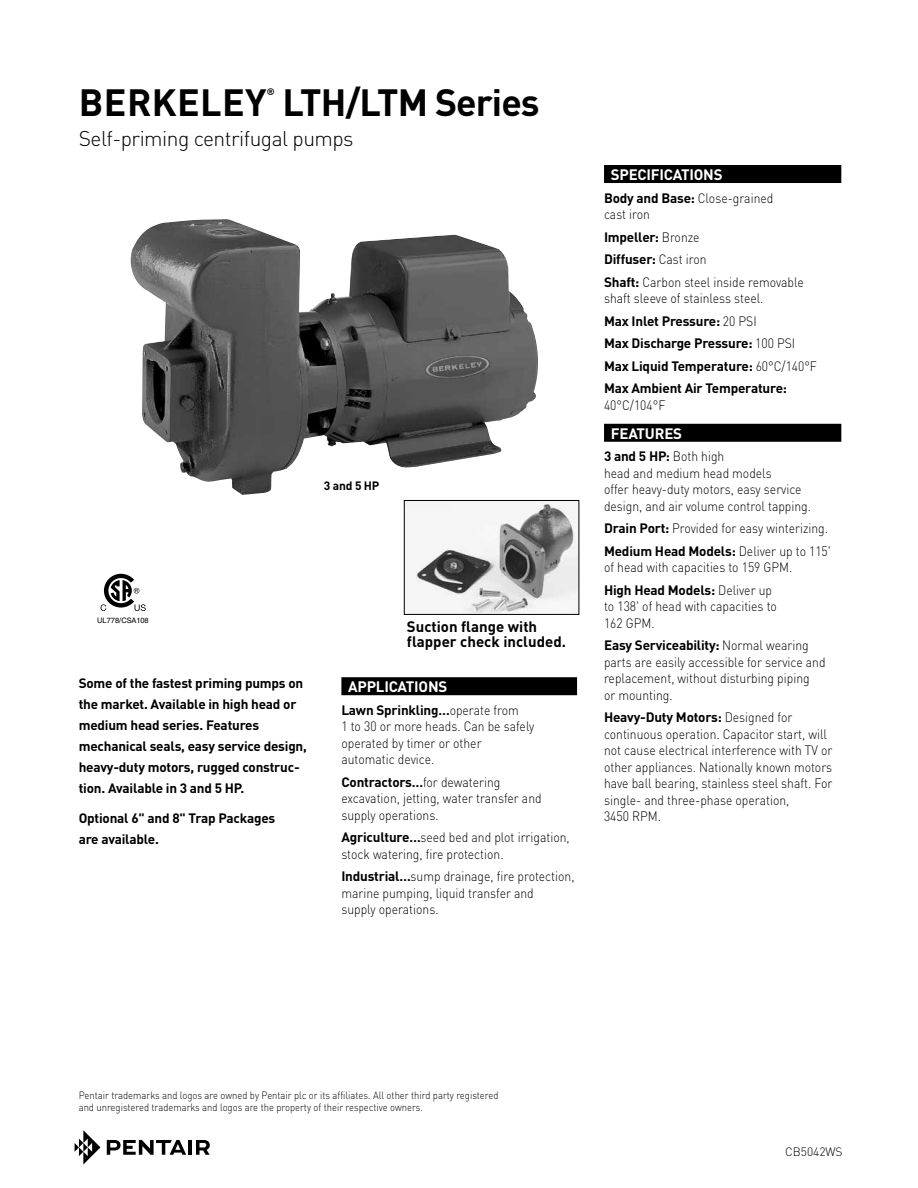
<style>
.page{position:relative;width:918px;height:1188px;background:#fff}
.page>*{position:absolute;margin:0;border:0;box-sizing:border-box;transform-origin:0 0}
.t1{font:700 37.5px "DIN Pro";letter-spacing:-.025em;color:#000}
.t2{font:300 21px "DIN Pro";letter-spacing:-.025em;color:#000}
.t3{font:700 15px/15px "DIN Pro";color:#000}
.t4{font:700 15px "DIN Pro";letter-spacing:-.015em;color:#fff}
.t5{font:300 13.5px/16.5px "DIN Pro";color:#000;scale:.9 1}
.t6{font:700 13.5px/21px "DIN Pro";letter-spacing:-.015em;color:#000}
.t7{font:300 12px "DIN Pro";color:#000}
.t8{font:700 12px "DIN Pro";color:#000}
.t9{font:300 10.5px/12px "DIN Pro";color:#000;scale:.9 1}
.t10{font:700 9.3px "DIN Pro";color:#000}
.t11{font:7.5px "Helvetica LT Std";color:#000}
.s1{font-weight:700}
.s2{font-weight:300}
</style>
<div class="page">
<svg style="left:75px;top:1130px;width:25px;height:35px"></svg>
<svg style="left:107px;top:1140px;width:79px;height:15px"></svg>
<hr style="left:189px;top:1140px;width:3px;height:15px;background:#000">
<svg style="left:196px;top:1140px;width:14px;height:15px"></svg>
<img style="left:131px;top:219px;width:407px;height:276px">
<div style="left:341px;top:677px;width:236px;height:18px;background:#000"></div>
<img style="left:406px;top:502px;width:171px;height:111px">
<div style="left:404px;top:500px;width:175px;height:115px;border:1px solid #000"></div>
<svg style="left:101px;top:574px;width:45px;height:37px"></svg>
<div style="left:604px;top:165px;width:237px;height:18px;background:#000"></div>
<div style="left:604px;top:424px;width:237px;height:18px;background:#000"></div>
<h1 class="t1" style="left:79px;top:72px;width:462px">BERKELEY LTH/LTM Series</h1>
<p class="t10" style="left:267px;top:84px;width:9px">®</p>
<h2 class="t2" style="left:79px;top:122px;width:276px">Self-priming centrifugal pumps</h2>
<p class="t8" style="left:324px;top:475px;width:57px">3 and 5 HP</p>
<p class="t11" style="left:97px;top:616px;width:53px">UL778/CSA108</p>
<p class="t6" style="left:79px;top:671px;width:230px">Some of the fastest priming pumps on the market. Available in high head or medium head series. Features mechanical seals, easy service design, heavy-duty motors, rugged construc&shy;tion. Available in 3 and 5 HP.</p>
<p class="t6" style="left:79px;top:806px;width:198px">Optional 6" and 8" Trap Packages are available.</p>
<p class="t3" style="left:407px;top:617px;width:161px">Suction flange with flapper check included.</p>
<p class="t4" style="left:348px;top:674px;width:101px">APPLICATIONS</p>
<p class="t5" style="left:341px;top:700px;width:216px"><span class="s1">Lawn Sprinkling…</span>operate from<br>1 to 30 or more heads. Can be safely operated by timer or other automatic device.</p>
<p class="t5" style="left:341px;top:772px;width:224px"><span class="s1">Contractors…</span>for dewatering excavation, jetting, water transfer and supply operations.</p>
<p class="t5" style="left:341px;top:828px;width:255px"><span class="s1">Agriculture…</span>seed bed and plot irrigation, stock watering, fire protection.</p>
<p class="t5" style="left:341px;top:867px;width:261px"><span class="s1">Industrial…</span>sump drainage, fire protection, marine pumping, liquid transfer and<br>supply operations.</p>
<p class="t4" style="left:611px;top:162px;width:113px">SPECIFICATIONS</p>
<p class="t5" style="left:604px;top:188px;width:190px"><span class="s1">Body and Base:</span> Close-grained cast iron</p>
<p class="t5" style="left:604px;top:224px;width:224px;line-height:22.5px"><span class="s1">Impeller:</span> Bronze<br><span class="s1">Diffuser:</span> Cast iron<br><span class="s1">Shaft:</span> Carbon steel inside removable</p>
<p class="t6" style="left:604px;top:285px;width:214px;line-height:22.5px"><span class="s2">shaft sleeve of stainless steel.<br></span>Max Inlet Pressure: <span class="s2">20 PSI<br></span>Max Discharge Pressure: <span class="s2">100 PSI<br></span>Max Liquid Temperature: <span class="s2">60°C/140°F<br></span>Max Ambient Air Temperature:</p>
<p class="t5" style="left:604px;top:395px;width:70px">40°C/104°F</p>
<p class="t4" style="left:611px;top:421px;width:73px">FEATURES</p>
<p class="t5" style="left:604px;top:447px;width:232px"><span class="s1">3 and 5 HP:</span> Both high<br>head and medium head models<br>offer heavy-duty motors, easy service design, and air volume control tapping.</p>
<p class="t5" style="left:604px;top:516px;width:254px;line-height:22.5px"><span class="s1">Drain Port:</span> Provided for easy winterizing.<br><span class="s1">Medium Head Models:</span> Deliver up to 115'</p>
<p class="t5" style="left:604px;top:555px;width:211px;line-height:22.5px">of head with capacities to 159 GPM.<br><span class="s1">High Head Models:</span> Deliver up</p>
<p class="t5" style="left:604px;top:597px;width:194px">to 138' of head with capacities to<br>162 GPM.</p>
<p class="t5" style="left:604px;top:636px;width:248px"><span class="s1">Easy Serviceability:</span> Normal wearing parts are easily accessible for service and replacement, without disturbing piping<br>or mounting.</p>
<p class="t5" style="left:604px;top:708px;width:255px"><span class="s1">Heavy-Duty Motors:</span> Designed for continuous operation. Capacitor start, will not cause electrical interference with TV or other appliances. Nationally known motors have ball bearing, stainless steel shaft. For single- and three-phase operation,<br>3450 RPM.</p>
<p class="t9" style="left:79px;top:1088px;width:468px">Pentair trademarks and logos are owned by Pentair plc or its affiliates. All other third party registered and unregistered trademarks and logos are the property of their respective owners.</p>
<p class="t7" style="left:785px;top:1142px;width:59px">CB5042WS</p>
</div>
